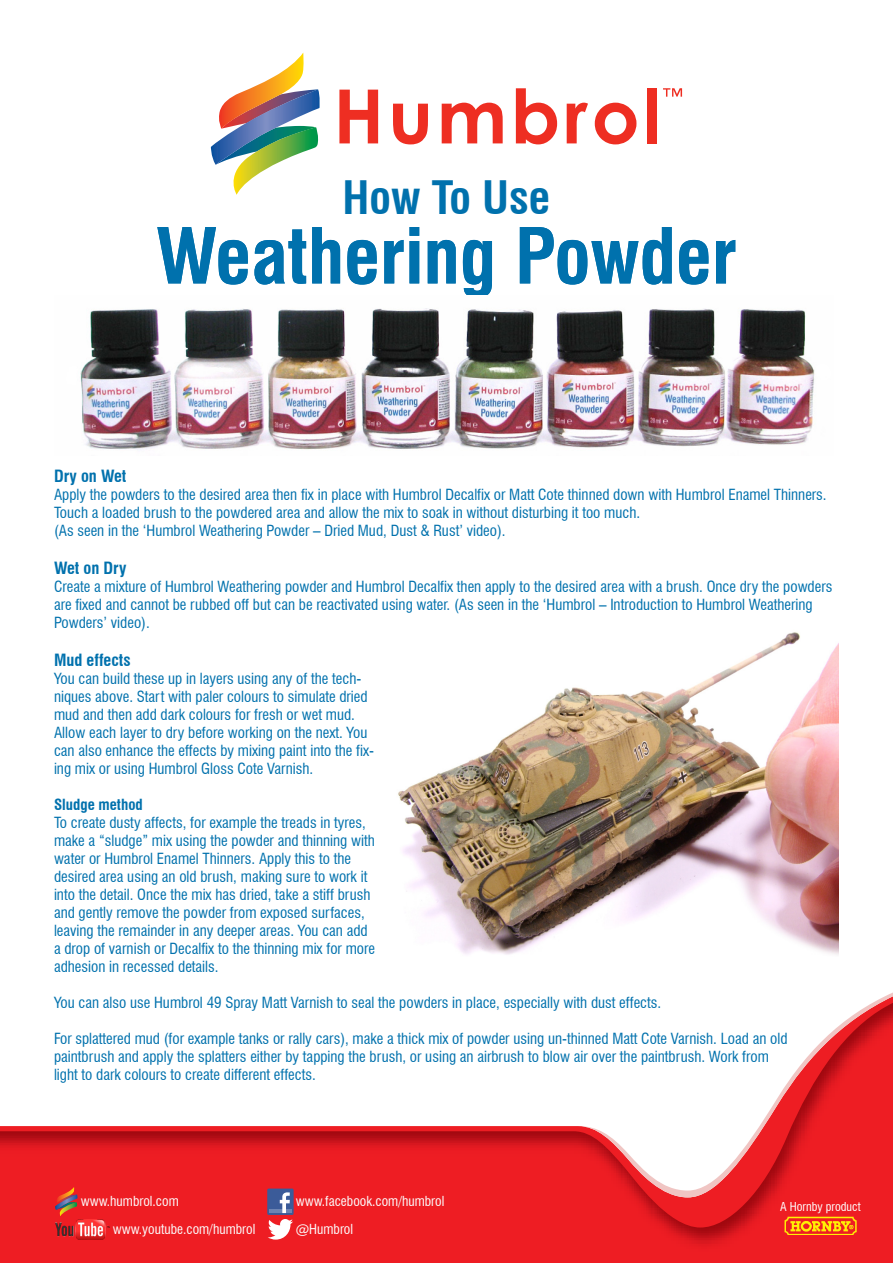
<style>
.page{position:relative;width:893px;height:1263px;background:#fff}
.page>*{position:absolute;margin:0;border:0;box-sizing:border-box;transform-origin:0 0}
.t1{font:700 condensed 75px "Swiss 721 BT";color:#0071ad}
.t2{font:700 condensed 45px "Swiss 721 BT";color:#0071ad}
.t3{font:700 condensed 16.5px "Swiss 721 BT";color:#0071ad}
.t4{font:condensed 15px/18px "Swiss 721 BT";color:#0071ad}
.t5{font:700 condensed 15px "Swiss 721 BT";color:#0071ad}
.t6{font:condensed 13.5px "Swiss 721 BT";color:#fcfcfc}
.t7{font:condensed 12px "Swiss 721 BT";color:#fff}
</style>
<div class="page">
<div style="left:0;top:986px;width:893px;height:277px;background:#ee1d23"></div>
<img style="left:77px;top:1227px;width:670px;height:19px">
<svg style="left:77px;top:1197px;width:697px;height:30px"></svg>
<svg style="left:0;top:986px;width:578px;height:162px;background:#f8dfe0"></svg>
<svg style="left:578px;top:986px;width:315px;height:211px;fill:#fff"></svg>
<svg style="left:339px;top:90px;width:39px;height:53px"></svg>
<svg style="left:393px;top:104px;width:35px;height:40px"></svg>
<svg style="left:442px;top:103px;width:61px;height:40px"></svg>
<svg style="left:516px;top:88px;width:41px;height:56px"></svg>
<svg style="left:567px;top:103px;width:21px;height:40px"></svg>
<svg style="left:595px;top:103px;width:41px;height:41px"></svg>
<div style="left:647px;top:88px;width:10px;height:55px;background:#ee2e22"></div>
<svg style="left:663px;top:88px;width:19px;height:9px"></svg>
<svg style="left:211px;top:53px;width:109px;height:142px"></svg>
<svg style="left:55px;top:1187px;width:23px;height:29px"></svg>
<img style="left:784px;top:1216px;width:73px;height:19px">
<div style="left:267px;top:1188px;width:27px;height:27px;background:#3b5b99;border-radius:2px"></div>
<hr style="left:269px;top:1209px;width:23px;height:4px;background:#6d84b3">
<svg style="left:280px;top:1192px;width:10px;height:21px"></svg>
<svg style="left:268px;top:1219px;width:25px;height:20px"></svg>
<img style="left:55px;top:1220px;width:54px;height:19px">
<img style="left:80px;top:308px;width:735px;height:142px">
<img style="left:398px;top:632px;width:441px;height:323px">
<p class="t2" style="left:343px;top:171px;width:209px">How To Use</p>
<p class="t1" style="left:156px;top:211px;width:583px">Weathering Powder</p>
<p class="t3" style="left:54px;top:466px;width:74px">Dry on Wet</p>
<p class="t4" style="left:54px;top:486px;width:774px">Apply the powders to the desired area then fix in place with Humbrol Decalfix or Matt Cote thinned down with Humbrol Enamel Thinners.<br>Touch a loaded brush to the powdered area and allow the mix to soak in without disturbing it too much.</p>
<p class="t4" style="left:54px;top:522px;width:453px">(As seen in the ‘Humbrol Weathering Powder – Dried Mud, Dust &amp; Rust’ video).</p>
<p class="t3" style="left:54px;top:558px;width:74px">Wet on Dry</p>
<p class="t4" style="left:54px;top:578px;width:780px">Create a mixture of Humbrol Weathering powder and Humbrol Decalfix then apply to the desired area with a brush. Once dry the powders are fixed and cannot be rubbed off but can be reactivated using water. (As seen in the ‘Humbrol – Introduction to Humbrol Weathering<br>Powders’ video).</p>
<p class="t3" style="left:54px;top:650px;width:78px">Mud effects</p>
<p class="t4" style="left:54px;top:670px;width:315px">You can build these up in layers using any of the tech&shy;niques above. Start with paler colours to simulate dried mud and then add dark colours for fresh or wet mud.</p>
<p class="t4" style="left:54px;top:724px;width:322px">Allow each layer to dry before working on the next. You can also enhance the effects by mixing paint into the fix&shy;ing mix or using Humbrol Gloss Cote Varnish.</p>
<p class="t5" style="left:54px;top:796px;width:90px">Sludge method</p>
<p class="t4" style="left:54px;top:814px;width:322px">To create dusty affects, for example the treads in tyres, make a “sludge” mix using the powder and thinning with water or Humbrol Enamel Thinners. Apply this to the</p>
<p class="t4" style="left:54px;top:868px;width:323px">desired area using an old brush, making sure to work it into the detail. Once the mix has dried, take a stiff brush and gently remove the powder from exposed surfaces, leaving the remainder in any deeper areas. You can add a drop of varnish or Decalfix to the thinning mix for more adhesion in recessed details.</p>
<p class="t4" style="left:54px;top:994px;width:609px">You can also use Humbrol 49 Spray Matt Varnish to seal the powders in place, especially with dust effects.</p>
<p class="t4" style="left:54px;top:1030px;width:735px">For splattered mud (for example tanks or rally cars), make a thick mix of powder using un-thinned Matt Cote Varnish. Load an old</p>
<p class="t4" style="left:54px;top:1048px;width:716px">paintbrush and apply the splatters either by tapping the brush, or using an airbrush to blow air over the paintbrush. Work from</p>
<p class="t4" style="left:54px;top:1066px;width:263px">light to dark colours to create different effects.</p>
<p class="t6" style="left:81px;top:1193px;width:99px">www.humbrol.com</p>
<p class="t6" style="left:296px;top:1193px;width:150px">www.facebook.com/humbrol</p>
<p class="t6" style="left:113px;top:1221px;width:144px">www.youtube.com/humbrol</p>
<p class="t6" style="left:296px;top:1221px;width:59px">@Humbrol</p>
<p class="t7" style="left:780px;top:1199px;width:82px">A Hornby product</p>
</div>
